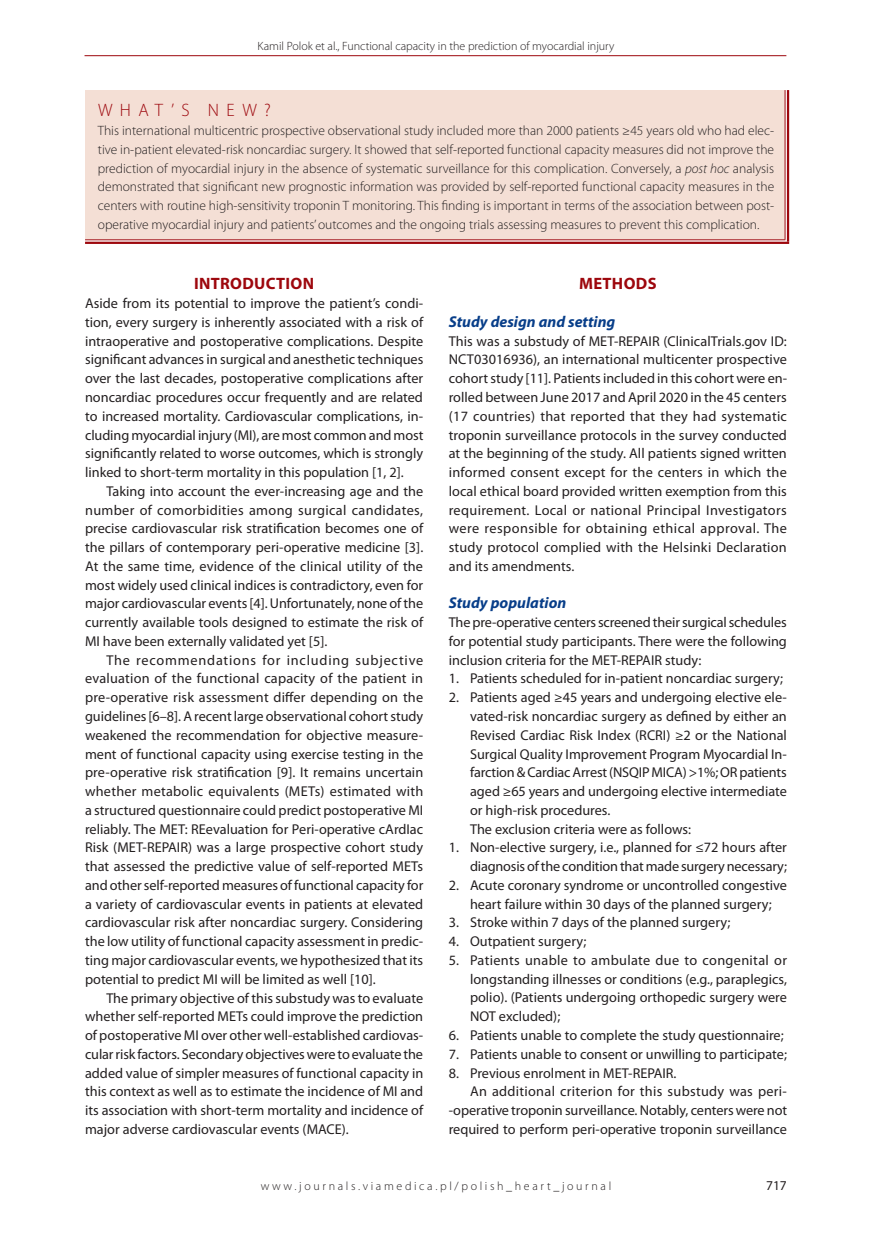
<style>
.page{position:relative;width:872px;height:1234px;background:#fff}
.page>*{position:absolute;margin:0;border:0;box-sizing:border-box;transform-origin:0 0}
.t1{font:300 18px "Myriad Pro";letter-spacing:.42em;color:#9d070d}
.t2{font:700 16.5px "Myriad Pro";letter-spacing:.02em;color:#9d070d}
.t3{font:italic 700 15.75px "Myriad Pro";color:#083e89}
.t4{font:14.25px/18.8px "Myriad Pro";color:#231f20;text-align:justify}
.t5{font:14.25px "Myriad Pro";letter-spacing:.02em;color:#231f20}
.t6{font:300 13.5px/18.8px "Myriad Pro";color:#231f20;text-align:justify}
.t7{font:13.5px "Myriad Pro";color:#231f20}
.t8{font:300 12px "Myriad Pro";color:#231f20}
.t9{font:300 12px "Myriad Pro";letter-spacing:.22em;color:#231f20}
.s1{font-style:italic}
</style>
<div class="page">
<hr style="left:85px;top:55px;width:701px;height:1px;background:#9d070d">
<div style="left:85px;top:90px;width:702px;height:152px;background:#f4dfd5"></div>
<svg style="left:785px;top:90px;width:2px;height:149px"></svg>
<div style="left:85px;top:239px;width:704px;height:5px;background:#e0b2b4"></div>
<hr style="left:784px;top:90px;width:1px;height:149px;background:#9d070d">
<hr style="left:787px;top:90px;width:2px;height:152px;background:#9d070d">
<hr style="left:85px;top:239px;width:700px;height:1px;background:#9d070d">
<hr style="left:85px;top:242px;width:704px;height:2px;background:#9d070d">
<p class="t8" style="left:257px;top:39px;width:358px">Kamil Polok et al., Functional capacity in the prediction of myocardial injury</p>
<p class="t1" style="left:98px;top:100px;width:174px">WHAT’S NEW?</p>
<p class="t6" style="left:98px;top:121px;width:678px">This international multicentric prospective observational study included more than 2000 patients ≥45 years old who had elec&shy;tive in-patient elevated-risk noncardiac surgery. It showed that self-reported functional capacity measures did not improve the prediction of myocardial injury in the absence of systematic surveillance for this complication. Conversely, a <span class="s1">post hoc</span> analysis demonstrated that significant new prognostic information was provided by self-reported functional capacity measures in the centers with routine high-sensitivity troponin T monitoring. This finding is important in terms of the association between post&shy;operative myocardial injury and patients’ outcomes and the ongoing trials assessing measures to prevent this complication.</p>
<p class="t2" style="left:194px;top:273px;width:122px">INTRODUCTION</p>
<p class="t4" style="left:85px;top:294px;width:340px">Aside from its potential to improve the patient’s condi&shy;tion, every surgery is inherently associated with a risk of intraoperative and postoperative complications. Despite significant advances in surgical and anesthetic techniques over the last decades, postoperative complications after noncardiac procedures occur frequently and are related to increased mortality. Cardiovascular complications, in&shy;cluding myocardial injury (MI), are most common and most significantly related to worse outcomes, which is strongly linked to short-term mortality in this population [1, 2].</p>
<p class="t4" style="left:85px;top:481px;width:340px;text-indent:21px">Taking into account the ever-increasing age and the number of comorbidities among surgical candidates, precise cardiovascular risk stratification becomes one of the pillars of contemporary peri-operative medicine [3].<br>At the same time, evidence of the clinical utility of the most widely used clinical indices is contradictory, even for major cardiovascular events [4]. Unfortunately, none of the currently available tools designed to estimate the risk of MI have been externally validated yet [5].</p>
<p class="t4" style="left:85px;top:650px;width:340px;text-indent:21px">The recommendations for including subjective evaluation of the functional capacity of the patient in pre-operative risk assessment differ depending on the guidelines [6–8]. A recent large observational cohort study weakened the recommendation for objective measure&shy;ment of functional capacity using exercise testing in the pre-operative risk stratification [9]. It remains uncertain whether metabolic equivalents (METs) estimated with a structured questionnaire could predict postoperative MI reliably. The MET: REevaluation for Peri-operative cArdIac Risk (MET-REPAIR) was a large prospective cohort study that assessed the predictive value of self-reported METs and other self-reported measures of functional capacity for a variety of cardiovascular events in patients at elevated cardiovascular risk after noncardiac surgery. Considering the low utility of functional capacity assessment in predic&shy;ting major cardiovascular events, we hypothesized that its potential to predict MI will be limited as well [10].</p>
<p class="t4" style="left:85px;top:987px;width:340px;text-indent:21px">The primary objective of this substudy was to evaluate whether self-reported METs could improve the prediction of postoperative MI over other well-established cardiovas&shy;cular risk factors. Secondary objectives were to evaluate the added value of simpler measures of functional capacity in this context as well as to estimate the incidence of MI and its association with short-term mortality and incidence of major adverse cardiovascular events (MACE).</p>
<p class="t2" style="left:579px;top:273px;width:79px">METHODS</p>
<p class="t3" style="left:449px;top:311px;width:168px">Study design and setting</p>
<p class="t4" style="left:449px;top:331px;width:340px">This was a substudy of MET-REPAIR (ClinicalTrials.gov ID:<br>NCT03016936), an international multicenter prospective cohort study [11]. Patients included in this cohort were en&shy;rolled between June 2017 and April 2020 in the 45 centers (17 countries) that reported that they had systematic troponin surveillance protocols in the survey conducted at the beginning of the study. All patients signed written informed consent except for the centers in which the local ethical board provided written exemption from this requirement. Local or national Principal Investigators were responsible for obtaining ethical approval. The study protocol complied with the Helsinki Declaration and its amendments.</p>
<p class="t3" style="left:449px;top:592px;width:119px">Study population</p>
<p class="t4" style="left:449px;top:612px;width:340px">The pre-operative centers screened their surgical schedules for potential study participants. There were the following inclusion criteria for the MET-REPAIR study:</p>
<p class="t4" style="left:449px;top:669px;width:336px">1. Patients scheduled for in-patient noncardiac surgery;</p>
<p class="t4" style="left:470px;top:687px;width:318px;text-align:left;text-indent:-21px">2. Patients aged ≥45 years and undergoing elective ele&shy;vated-risk noncardiac surgery as defined by either an Revised Cardiac Risk Index (RCRI) ≥2 or the National Surgical Quality Improvement Program Myocardial In&shy;farction &amp; Cardiac Arrest (NSQIP MICA) &gt;1%; OR patients aged ≥65 years and undergoing elective intermediate or high-risk procedures.<br>The exclusion criteria were as follows:</p>
<p class="t4" style="left:449px;top:837px;width:340px;text-align:right">1. Non-elective surgery, i.e., planned for ≤72 hours after diagnosis of the condition that made surgery necessary;</p>
<p class="t4" style="left:449px;top:875px;width:340px;text-align:center">2. Acute coronary syndrome or uncontrolled congestive heart failure within 30 days of the planned surgery;</p>
<p class="t4" style="left:449px;top:912px;width:283px">3. Stroke within 7 days of the planned surgery;</p>
<p class="t4" style="left:449px;top:931px;width:139px">4. Outpatient surgery;</p>
<p class="t4" style="left:470px;top:950px;width:318px;text-indent:-21px">5. Patients unable to ambulate due to congenital or longstanding illnesses or conditions (e.g., paraplegics, polio). (Patients undergoing orthopedic surgery were NOT excluded);</p>
<p class="t4" style="left:449px;top:1025px;width:336px">6. Patients unable to complete the study questionnaire;</p>
<p class="t4" style="left:449px;top:1044px;width:340px">7. Patients unable to consent or unwilling to participate;</p>
<p class="t4" style="left:449px;top:1062px;width:229px">8. Previous enrolment in MET-REPAIR.</p>
<p class="t5" style="left:470px;top:1082px;width:318px">An additional criterion for this substudy was peri-</p>
<p class="t4" style="left:449px;top:1100px;width:340px">-operative troponin surveillance. Notably, centers were not</p>
<p class="t4" style="left:449px;top:1119px;width:340px">required to perform peri-operative troponin surveillance</p>
<p class="t9" style="left:261px;top:1179px;width:352px">www.journals.viamedica.pl/polish_heart_journal</p>
<p class="t7" style="left:766px;top:1176px;width:22px">717</p>
</div>
